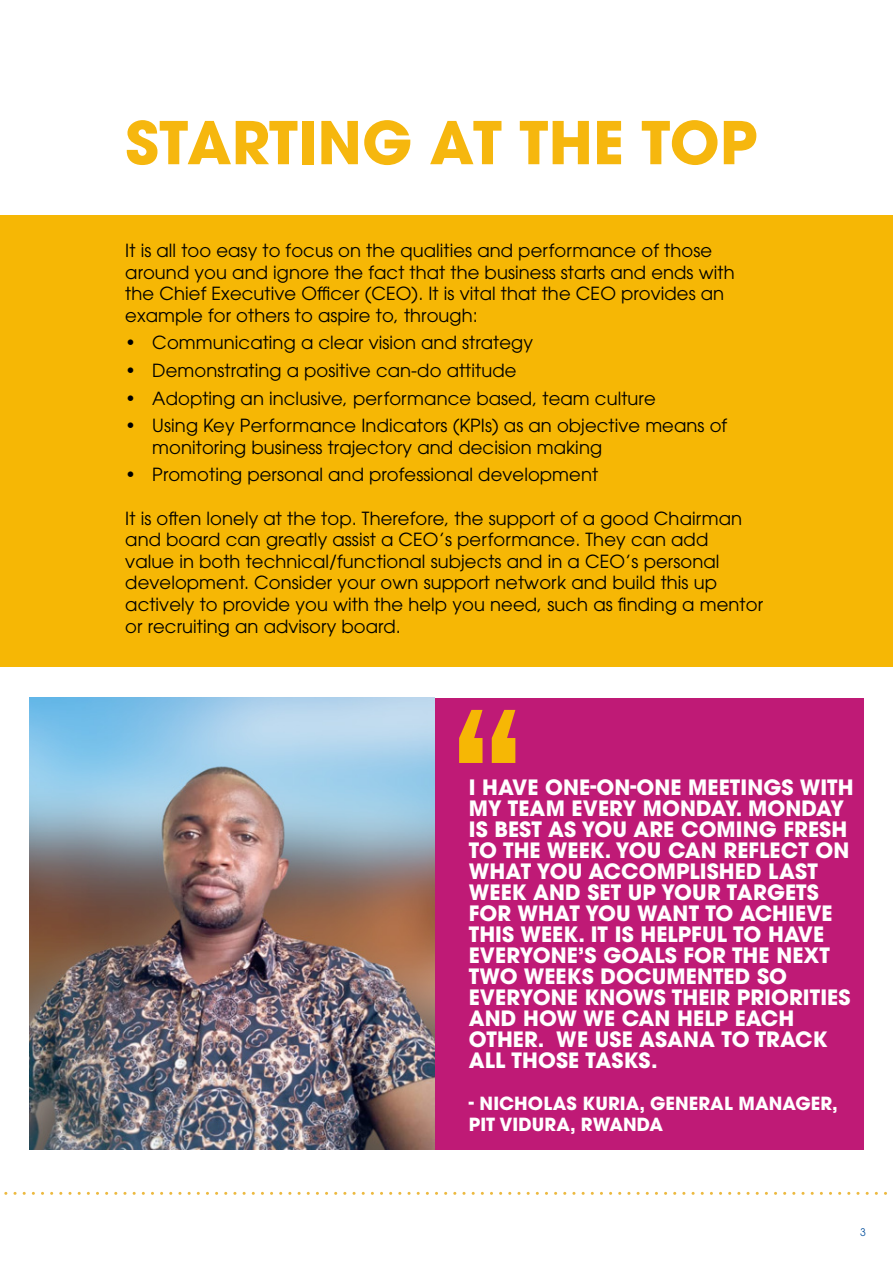
<style>
.page{position:relative;width:893px;height:1263px;background:#fff}
.page>*{position:absolute;margin:0;border:0;box-sizing:border-box;transform-origin:0 0}
.t1{font:225px "Alternate Gothic No 2 BT";color:#f6b705}
.t2{font:700 58.5px "ITC Avant Garde Pro";letter-spacing:.005em;color:#f6b70e}
.t3{font:700 21px/21px "ITC Avant Garde Pro";letter-spacing:.005em;color:#fff}
.t4{font:18px/21.6px "ITC Avant Garde Pro";letter-spacing:.005em;color:#000}
.t5{font:700 18px/21px "ITC Avant Garde Pro";letter-spacing:.005em;color:#fff}
.t6{font:10.5px "ITC Avant Garde Pro";color:#09539f}
</style>
<div class="page">
<div style="left:0;top:215px;width:893px;height:451px;background:#f6b705"></div>
<svg style="left:4px;top:1192px;width:883px;height:3px"></svg>
<div style="left:382px;top:698px;width:481px;height:451px;background:#bf1a76"></div>
<img style="left:29px;top:698px;width:405px;height:451px">
<h2 class="t2" style="left:125px;top:104px;width:633px">STARTING AT THE TOP</h2>
<p class="t4" style="left:125px;top:239px;width:611px">It is all too easy to focus on the qualities and performance of those around you and ignore the fact that the business starts and ends with the Chief Executive Officer (CEO). It is vital that the CEO provides an example for others to aspire to, through:</p>
<p class="t4" style="left:125px;top:332px;width:409px">• Communicating a clear vision and strategy</p>
<p class="t4" style="left:125px;top:359px;width:393px">• Demonstrating a positive can-do attitude</p>
<p class="t4" style="left:125px;top:387px;width:532px">• Adopting an inclusive, performance based, team culture</p>
<p class="t4" style="left:152px;top:415px;width:576px;text-indent:-27px">• Using Key Performance Indicators (KPIs) as an objective means of monitoring business trajectory and decision making</p>
<p class="t4" style="left:125px;top:464px;width:474px">• Promoting personal and professional development</p>
<p class="t4" style="left:125px;top:507px;width:639px">It is often lonely at the top. Therefore, the support of a good Chairman and board can greatly assist a CEO’s performance. They can add<br>value in both technical/functional subjects and in a CEO’s personal development. Consider your own support network and build this up actively to provide you with the help you need, such as finding a mentor or recruiting an advisory board.</p>
<h1 class="t1" style="left:446px;top:665px;width:83px">“</h1>
<p class="t3" style="left:469px;top:776px;width:386px">I HAVE ONE-ON-ONE MEETINGS WITH<br>MY TEAM EVERY MONDAY. MONDAY<br>IS BEST AS YOU ARE COMING FRESH<br>TO THE WEEK. YOU CAN REFLECT ON<br>WHAT YOU ACCOMPLISHED LAST<br>WEEK AND SET UP YOUR TARGETS<br>FOR WHAT YOU WANT TO ACHIEVE<br>THIS WEEK. IT IS HELPFUL TO HAVE<br>EVERYONE’S GOALS FOR THE NEXT<br>TWO WEEKS DOCUMENTED SO<br>EVERYONE KNOWS THEIR PRIORITIES<br>AND HOW WE CAN HELP EACH<br>OTHER. WE USE ASANA TO TRACK<br>ALL THOSE TASKS.</p>
<p class="t5" style="left:469px;top:1092px;width:371px">- NICHOLAS KURIA, GENERAL MANAGER,<br>PIT VIDURA, RWANDA</p>
<p class="t6" style="left:860px;top:1225px;width:7px">3</p>
</div>
